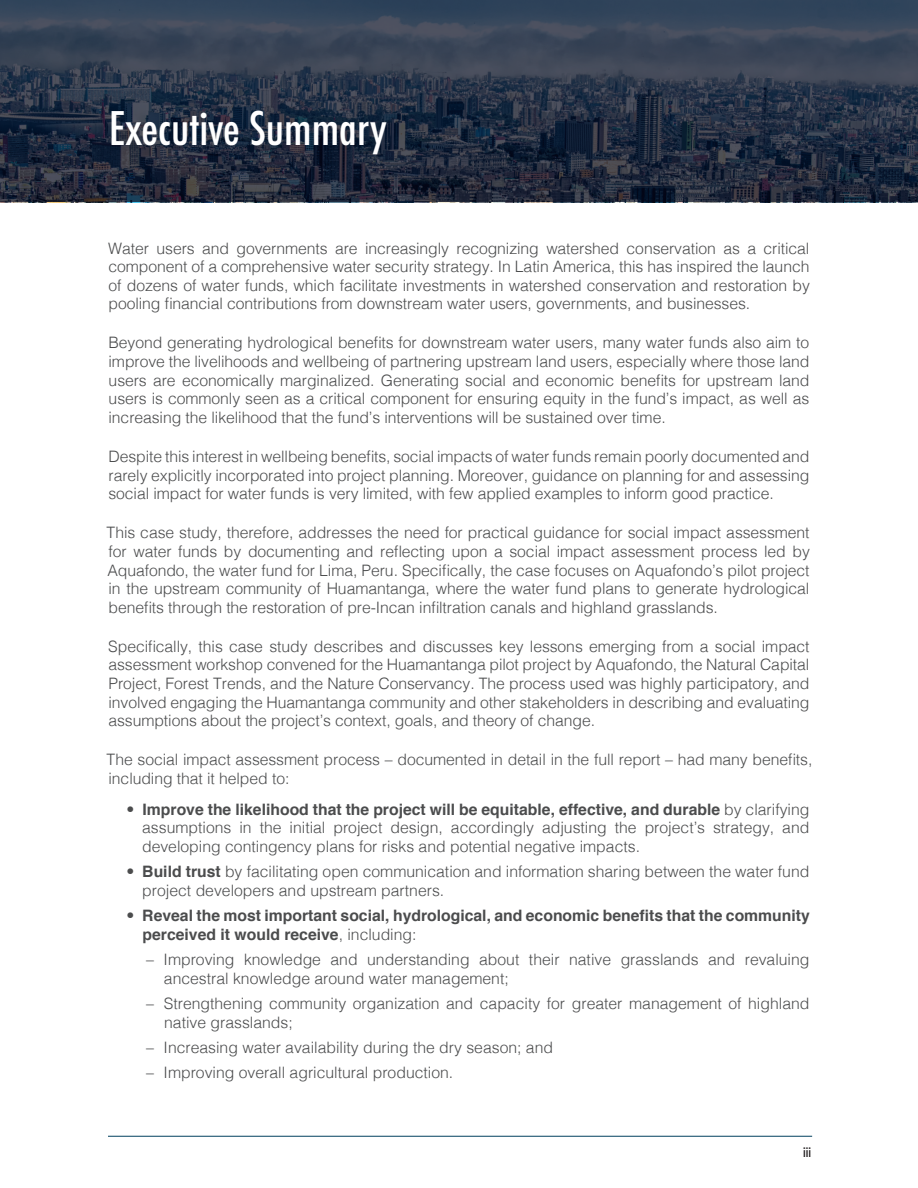
<style>
.page{position:relative;width:918px;height:1188px;background:#fff}
.page>*{position:absolute;margin:0;border:0;box-sizing:border-box;transform-origin:0 0}
.Chapter_title{font:500 condensed 45px "Futura";color:#fff}
.Text_body{font:300 15.75px/18.6px "Helvetica";color:#4b4c4d;text-align:justify}
.t1{font:700 15.75px/18.8px "Helvetica";color:#4b4c4d}
.t2{font:500 condensed 13.5px "Futura";color:#231f20}
.s1{font-weight:700}
.s2{font-weight:300}
</style>
<div class="page">
<svg style="left:0;top:0;width:918px;height:202px;background:#2b3649"></svg>
<hr style="left:108px;top:1136px;width:704px;height:1px;background:#00405e">
<p class="Chapter_title" style="left:109px;top:100px;width:279px">Executive Summary</p>
<p class="Text_body" style="left:108px;top:238px;width:703px">Water users and governments are increasingly recognizing watershed conservation as a critical component of a comprehensive water security strategy. In Latin America, this has inspired the launch of dozens of water funds, which facilitate investments in watershed conservation and restoration by pooling financial contributions from downstream water users, governments, and businesses.</p>
<p class="Text_body" style="left:109px;top:332px;width:703px">Beyond generating hydrological benefits for downstream water users, many water funds also aim to improve the livelihoods and wellbeing of partnering upstream land users, especially where those land users are economically marginalized. Generating social and economic benefits for upstream land users is commonly seen as a critical component for ensuring equity in the fund’s impact, as well as increasing the likelihood that the fund’s interventions will be sustained over time.</p>
<p class="Text_body" style="left:108px;top:446px;width:703px">Despite this interest in wellbeing benefits, social impacts of water funds remain poorly documented and rarely explicitly incorporated into project planning. Moreover, guidance on planning for and assessing social impact for water funds is very limited, with few applied examples to inform good practice.</p>
<p class="Text_body" style="left:107px;top:522px;width:705px">This case study, therefore, addresses the need for practical guidance for social impact assessment for water funds by documenting and reflecting upon a social impact assessment process led by Aquafondo, the water fund for Lima, Peru. Specifically, the case focuses on Aquafondo’s pilot project in the upstream community of Huamantanga, where the water fund plans to generate hydrological benefits through the restoration of pre-Incan infiltration canals and highland grasslands.</p>
<p class="Text_body" style="left:108px;top:636px;width:703px">Specifically, this case study describes and discusses key lessons emerging from a social impact assessment workshop convened for the Huamantanga pilot project by Aquafondo, the Natural Capital Project, Forest Trends, and the Nature Conservancy. The process used was highly participatory, and involved engaging the Huamantanga community and other stakeholders in describing and evaluating assumptions about the project’s context, goals, and theory of change.</p>
<p class="Text_body" style="left:107px;top:749px;width:707px">The social impact assessment process – documented in detail in the full report – had many benefits, including that it helped to:</p>
<p class="Text_body" style="left:142px;top:799px;width:669px;text-indent:-16px">• <span class="s1">Improve the likelihood that the project will be equitable, effective, and durable</span> by clarifying assumptions in the initial project design, accordingly adjusting the project’s strategy, and developing contingency plans for risks and potential negative impacts.</p>
<p class="Text_body" style="left:142px;top:861px;width:669px;text-indent:-16px">• <span class="s1">Build trust</span> by facilitating open communication and information sharing between the water fund project developers and upstream partners.</p>
<p class="t1" style="left:143px;top:907px;width:669px;text-indent:-16px"><span class="s2">•</span> Reveal the most important social, hydrological, and economic benefits that the community perceived it would receive<span class="s2">, including:</span></p>
<p class="Text_body" style="left:164px;top:949px;width:647px;text-indent:-18px">– Improving knowledge and understanding about their native grasslands and revaluing ancestral knowledge around water management;</p>
<p class="Text_body" style="left:164px;top:993px;width:647px;text-indent:-18px">– Strengthening community organization and capacity for greater management of highland native grasslands;</p>
<p class="Text_body" style="left:146px;top:1037px;width:409px">– Increasing water availability during the dry season; and</p>
<p class="Text_body" style="left:146px;top:1062px;width:309px">– Improving overall agricultural production.</p>
<p class="t2" style="left:803px;top:1143px;width:10px">iii</p>
</div>
